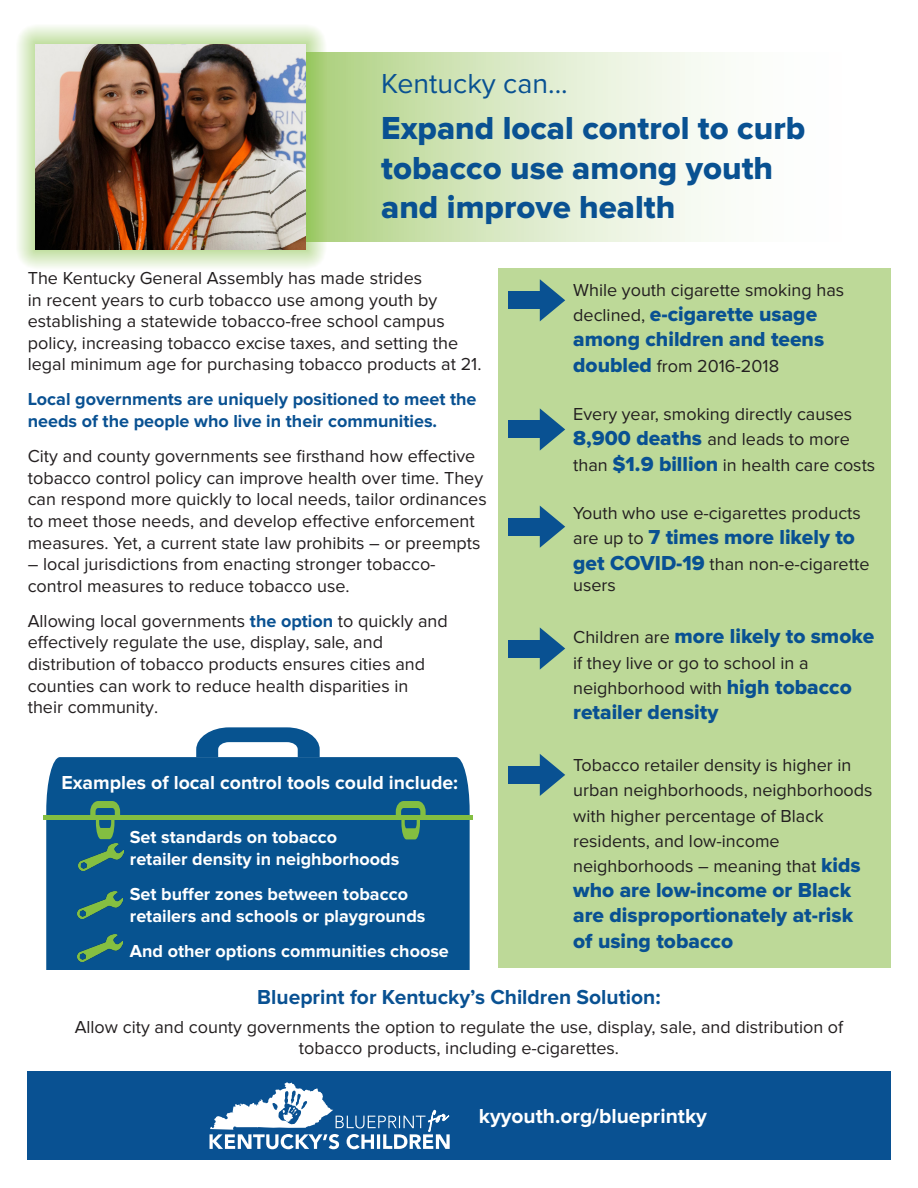
<style>
.page{position:relative;width:918px;height:1188px;background:#fff}
.page>*{position:absolute;margin:0;border:0;box-sizing:border-box;transform-origin:0 0}
.t1{font:33px/39.6px "Proxima Nova Extrabld";color:#095192}
.t2{font:28.5px "Proxima Nova";color:#095192}
.t3{font:21px/25.2px "Proxima Nova Extrabld";color:#095192}
.t4{font:700 21px "Proxima Nova";color:#095192}
.t5{font:700 21px "Proxima Nova";color:#fff}
.t6{font:700 19.5px "Proxima Nova";color:#fff}
.t7{font:18px/21.6px "Proxima Nova";color:#231f20}
.t8{font:700 18px/21.6px "Proxima Nova";color:#fff}
.t9{font:700 18px/21.6px "Proxima Nova";color:#095192}
.s1{font-weight:700;color:#095192}
.s2{font-family:"Proxima Nova";font-size:18px;color:#231f20}
.s3{font-family:"Proxima Nova Extrabld";font-size:21px;color:#095192}
</style>
<div class="page">
<div style="left:28px;top:1071px;width:863px;height:89px;background:#095192"></div>
<svg style="left:210px;top:1082px;width:240px;height:67px"></svg>
<svg style="left:326px;top:53px;width:389px;height:189px;background:#d9e9c4"></svg>
<svg style="left:18px;top:26px;width:308px;height:242px;background:#d1e6b8"></svg>
<img style="left:36px;top:44px;width:270px;height:206px">
<div style="left:499px;top:268px;width:392px;height:700px;background:#bdd998"></div>
<div style="left:46px;top:757px;width:424px;height:213px;background:#075390"></div>
<svg style="left:196px;top:727px;width:124px;height:30px"></svg>
<hr style="left:43px;top:815px;width:430px;height:4px;background:#83be41">
<svg style="left:90px;top:801px;width:30px;height:38px"></svg>
<svg style="left:396px;top:801px;width:30px;height:38px"></svg>
<img style="left:79px;top:843px;width:44px;height:27px">
<img style="left:78px;top:891px;width:44px;height:27px">
<div style="left:508px;top:292px;width:37px;height:17px;background:#095192"></div>
<svg style="left:540px;top:279px;width:25px;height:42px"></svg>
<div style="left:508px;top:421px;width:37px;height:17px;background:#095192"></div>
<svg style="left:540px;top:408px;width:25px;height:43px"></svg>
<div style="left:508px;top:518px;width:37px;height:17px;background:#095192"></div>
<svg style="left:540px;top:506px;width:25px;height:42px"></svg>
<div style="left:508px;top:640px;width:37px;height:17px;background:#095192"></div>
<svg style="left:540px;top:627px;width:25px;height:43px"></svg>
<div style="left:508px;top:766px;width:37px;height:18px;background:#095192"></div>
<svg style="left:540px;top:754px;width:25px;height:42px"></svg>
<img style="left:78px;top:934px;width:44px;height:27px">
<p class="t2" style="left:381px;top:67px;width:188px">Kentucky can...</p>
<p class="t1" style="left:381px;top:109px;width:425px">Expand local control to curb tobacco use among youth and improve health</p>
<p class="t7" style="left:28px;top:268px;width:455px">The Kentucky General Assembly has made strides<br>in recent years to curb tobacco use among youth by establishing a statewide tobacco-free school campus policy, increasing tobacco excise taxes, and setting the legal minimum age for purchasing tobacco products at 21.</p>
<p class="t9" style="left:28px;top:390px;width:450px">Local governments are uniquely positioned to meet the needs of the people who live in their communities.</p>
<p class="t7" style="left:28px;top:446px;width:460px">City and county governments see firsthand how effective tobacco control policy can improve health over time. They can respond more quickly to local needs, tailor ordinances to meet those needs, and develop effective enforcement measures. Yet, a current state law prohibits – or preempts</p>
<p class="t7" style="left:28px;top:554px;width:409px">– local jurisdictions from enacting stronger tobacco&shy;control measures to reduce tobacco use.</p>
<p class="t7" style="left:28px;top:611px;width:422px">Allowing local governments <span class="s1">the option</span> to quickly and effectively regulate the use, display, sale, and distribution of tobacco products ensures cities and counties can work to reduce health disparities in their community.</p>
<p class="t6" style="left:61px;top:771px;width:398px">Examples of local control tools could include:</p>
<p class="t8" style="left:130px;top:828px;width:271px">Set standards on tobacco retailer density in neighborhoods</p>
<p class="t8" style="left:130px;top:884px;width:297px">Set buffer zones between tobacco retailers and schools or playgrounds</p>
<p class="t8" style="left:130px;top:941px;width:321px">And other options communities choose</p>
<p class="t7" style="left:573px;top:280px;width:273px">While youth cigarette smoking has</p>
<p class="t3" style="left:573px;top:302px;width:253px"><span class="s2">declined,</span> e-cigarette usage among children and teens</p>
<p class="t7" style="left:573px;top:355px;width:207px"><span class="s3">doubled</span> from 2016-2018</p>
<p class="t7" style="left:573px;top:402px;width:304px;line-height:25.2px">Every year, smoking directly causes<br><span class="s3">8,900 deaths</span> and leads to more than <span class="s3">$1.9 billion</span> in health care costs</p>
<p class="t7" style="left:573px;top:503px;width:289px">Youth who use e-cigarettes products</p>
<p class="t3" style="left:573px;top:525px;width:283px"><span class="s2">are up to</span> 7 times more likely to</p>
<p class="t7" style="left:573px;top:553px;width:298px"><span class="s3">get COVID-19</span> than non-e-cigarette users</p>
<p class="t3" style="left:573px;top:624px;width:303px"><span class="s2">Children are</span> more likely to smoke</p>
<p class="t7" style="left:573px;top:651px;width:280px;line-height:25.2px">if they live or go to school in a neighborhood with <span class="s3">high tobacco</span></p>
<p class="t3" style="left:573px;top:700px;width:147px">retailer density</p>
<p class="t7" style="left:573px;top:753px;width:301px;line-height:25.2px">Tobacco retailer density is higher in urban neighborhoods, neighborhoods with higher percentage of Black residents, and low-income neighborhoods – meaning that <span class="s3">kids</span></p>
<p class="t3" style="left:573px;top:878px;width:281px;text-align:justify">who are low-income or Black are disproportionately at-risk of using tobacco</p>
<p class="t4" style="left:257px;top:985px;width:405px">Blueprint for Kentucky’s Children Solution:</p>
<p class="t7" style="left:75px;top:1017px;width:770px;text-align:center">Allow city and county governments the option to regulate the use, display, sale, and distribution of tobacco products, including e-cigarettes.</p>
<p class="t5" style="left:479px;top:1104px;width:230px">kyyouth.org/blueprintky</p>
</div>
